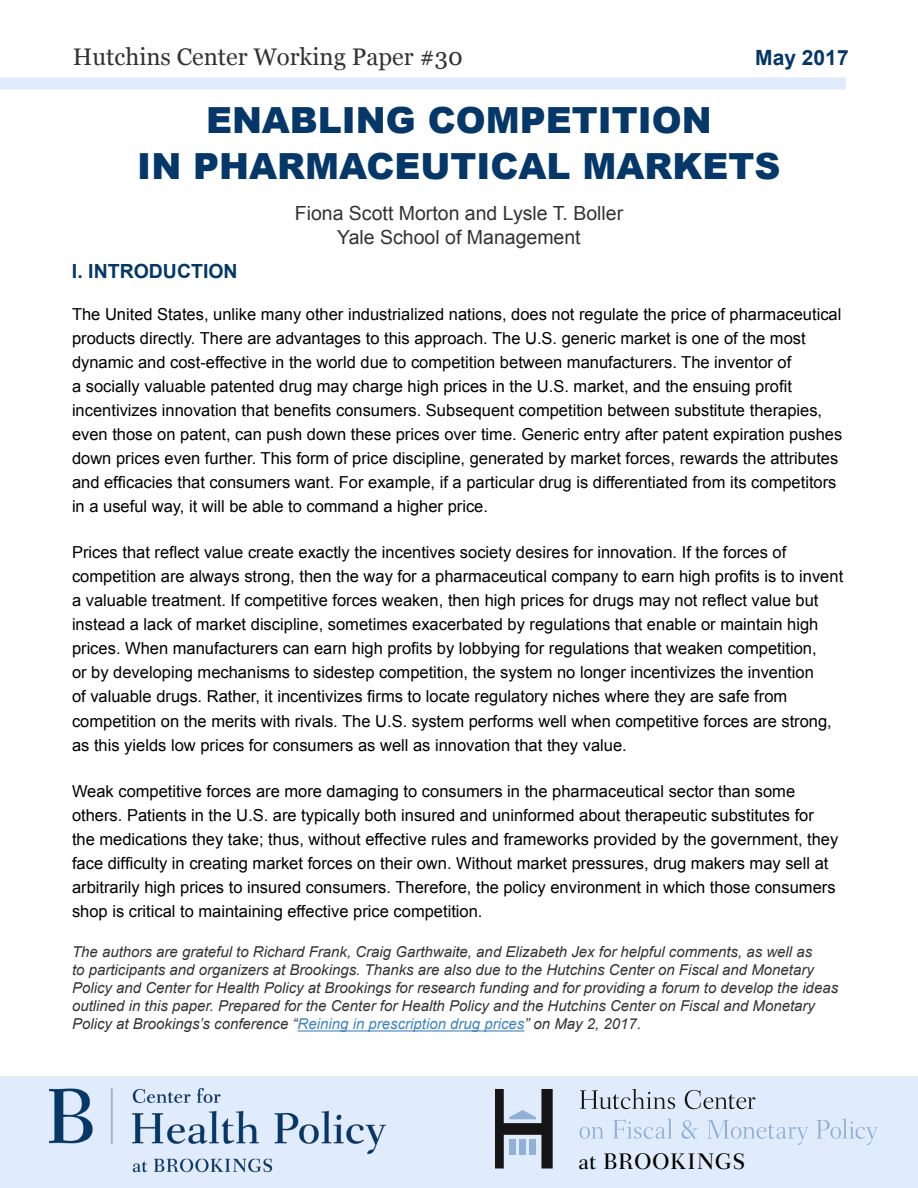
<style>
.page{position:relative;width:918px;height:1188px;background:#fff}
.page>*{position:absolute;margin:0;border:0;box-sizing:border-box;transform-origin:0 0}
.t1{font:900 36px/46.5px "Arial";color:#053769;text-align:center}
.t2{font:24px "Georgia";color:#333}
.t3{font:500 22.95px "Fairfield LT Std";letter-spacing:.02em;color:#000;scale:.96 1}
.t4{font:700 21px "Arial";color:#053769}
.t5{font:19.5px/24px "Arial";color:#333;text-align:center}
.t6{font:700 19.5px "Arial";color:#053769}
.t7{font:16.5px/24px "Arial";color:#000}
.t8{font:italic 15px/18px "Arial";color:#333}
.s1{color:#3e83c1}
</style>
<div class="page">
<div style="left:0;top:77px;width:846px;height:12px;background:#e0ecfb"></div>
<hr style="left:298px;top:1030px;width:226px;height:2px;background:#3e83c1">
<div style="left:0;top:1076px;width:918px;height:112px;background:#e0ecfb"></div>
<svg style="left:495px;top:1089px;width:58px;height:80px"></svg>
<svg style="left:580px;top:1089px;width:95px;height:20px"></svg>
<svg style="left:685px;top:1090px;width:71px;height:19px"></svg>
<svg style="left:579px;top:1127px;width:25px;height:12px"></svg>
<svg style="left:613px;top:1119px;width:59px;height:20px"></svg>
<svg style="left:682px;top:1120px;width:16px;height:19px"></svg>
<svg style="left:707px;top:1120px;width:101px;height:25px"></svg>
<svg style="left:817px;top:1119px;width:61px;height:26px"></svg>
<img style="left:50px;top:1089px;width:335px;height:84px">
<h2 class="t2" style="left:73px;top:42px;width:391px">Hutchins Center Working Paper #30</h2>
<h2 class="t4" style="left:755px;top:43px;width:95px">May 2017</h2>
<p class="t1" style="left:137px;top:96px;width:645px">ENABLING COMPETITION<br>IN PHARMACEUTICAL MARKETS</p>
<p class="t5" style="left:295px;top:201px;width:330px">Fiona Scott Morton and Lysle T. Boller<br>Yale School of Management</p>
<h3 class="t6" style="left:72px;top:258px;width:167px">I. INTRODUCTION</h3>
<p class="t7" style="left:72px;top:302px;width:771px">The United States, unlike many other industrialized nations, does not regulate the price of pharmaceutical products directly. There are advantages to this approach. The U.S. generic market is one of the most dynamic and cost-effective in the world due to competition between manufacturers. The inventor of</p>
<p class="t7" style="left:72px;top:374px;width:752px">a socially valuable patented drug may charge high prices in the U.S. market, and the ensuing profit incentivizes innovation that benefits consumers. Subsequent competition between substitute therapies,</p>
<p class="t7" style="left:72px;top:422px;width:772px">even those on patent, can push down these prices over time. Generic entry after patent expiration pushes down prices even further. This form of price discipline, generated by market forces, rewards the attributes</p>
<p class="t7" style="left:72px;top:470px;width:766px">and efficacies that consumers want. For example, if a particular drug is differentiated from its competitors</p>
<p class="t7" style="left:72px;top:494px;width:418px">in a useful way, it will be able to command a higher price.</p>
<p class="t7" style="left:72px;top:541px;width:773px">Prices that reflect value create exactly the incentives society desires for innovation. If the forces of competition are always strong, then the way for a pharmaceutical company to earn high profits is to invent a valuable treatment. If competitive forces weaken, then high prices for drugs may not reflect value but</p>
<p class="t7" style="left:72px;top:613px;width:748px">instead a lack of market discipline, sometimes exacerbated by regulations that enable or maintain high</p>
<p class="t7" style="left:72px;top:637px;width:746px">prices. When manufacturers can earn high profits by lobbying for regulations that weaken competition,</p>
<p class="t7" style="left:72px;top:661px;width:743px">or by developing mechanisms to sidestep competition, the system no longer incentivizes the invention</p>
<p class="t7" style="left:72px;top:685px;width:717px">of valuable drugs. Rather, it incentivizes firms to locate regulatory niches where they are safe from</p>
<p class="t7" style="left:72px;top:709px;width:761px">competition on the merits with rivals. The U.S. system performs well when competitive forces are strong, as this yields low prices for consumers as well as innovation that they value.</p>
<p class="t7" style="left:72px;top:779px;width:768px">Weak competitive forces are more damaging to consumers in the pharmaceutical sector than some others. Patients in the U.S. are typically both insured and uninformed about therapeutic substitutes for the medications they take; thus, without effective rules and frameworks provided by the government, they</p>
<p class="t7" style="left:72px;top:851px;width:758px">face difficulty in creating market forces on their own. Without market pressures, drug makers may sell at</p>
<p class="t7" style="left:72px;top:875px;width:765px">arbitrarily high prices to insured consumers. Therefore, the policy environment in which those consumers shop is critical to maintaining effective price competition.</p>
<p class="t8" style="left:72px;top:943px;width:768px">The authors are grateful to Richard Frank, Craig Garthwaite, and Elizabeth Jex for helpful comments, as well as<br>to participants and organizers at Brookings. Thanks are also due to the Hutchins Center on Fiscal and Monetary Policy and Center for Health Policy at Brookings for research funding and for providing a forum to develop the ideas outlined in this paper. Prepared for the Center for Health Policy and the Hutchins Center on Fiscal and Monetary Policy at Brookings’s conference “<span class="s1">Reining in prescription drug prices</span>” on May 2, 2017.</p>
<p class="t3" style="left:578px;top:1148px;width:176px">at BROOKINGS</p>
</div>
